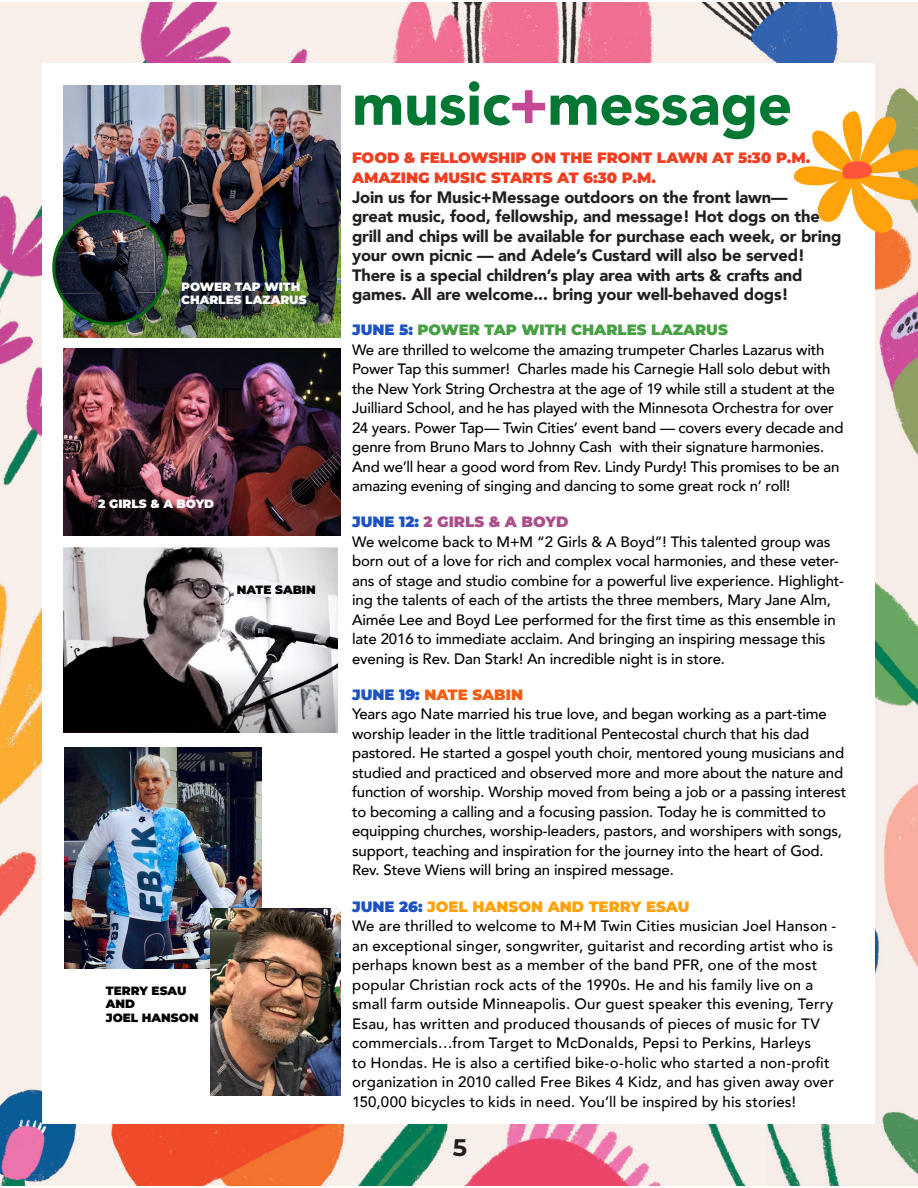
<style>
.page{position:relative;width:918px;height:1188px;background:#fff}
.page>*{position:absolute;margin:0;border:0;box-sizing:border-box;transform-origin:0 0}
.body_1{font:900 60px "Avenir";letter-spacing:-.005em;color:#073}
.body_1-2{font:700 24px "Montserrat";color:#231f20}
.body_1-3{font:900 16.5px/19.5px "Avenir";letter-spacing:-.01em;color:#231f20}
.body_1-4{font:500 15px/19.5px "Avenir";letter-spacing:-.01em;color:#000302}
.body_1-5{font:500 15px/19.5px "Avenir";letter-spacing:.01em;color:#000302}
.body_1-6{font:900 15px/19.8px "Montserrat";color:#f23d21}
.body_1-7{font:900 12px/13.5px "Montserrat";color:#fff}
.body_1-8{font:900 12px/13.5px "Montserrat";color:#000}
.s1{color:#c64796}
.s2{font-family:"Montserrat";font-weight:900;color:#1c52c1}
.s3{font-family:"Montserrat";font-weight:900;color:#47a043}
.s4{font-family:"Montserrat";font-weight:900;color:#ad4e8c}
.s5{font-family:"Montserrat";font-weight:900;color:#f35d11}
.s6{font-family:"Montserrat";font-weight:900;color:#ffa30a}
</style>
<div class="page">
<img style="left:0;top:2px;width:918px;height:1184px">
<div style="left:43px;top:64px;width:832px;height:1060px;background:#fff"></div>
<img style="left:63px;top:85px;width:277px;height:252px">
<img style="left:64px;top:348px;width:277px;height:188px">
<img style="left:64px;top:747px;width:197px;height:222px">
<img style="left:54px;top:212px;width:111px;height:112px">
<div style="left:52px;top:210px;width:116px;height:115px;border:3px solid #006c0d;border-radius:50%"></div>
<svg style="left:793px;top:111px;width:125px;height:122px"></svg>
<img style="left:63px;top:548px;width:275px;height:185px">
<img style="left:210px;top:909px;width:130px;height:187px">
<p class="body_1-7" style="left:181px;top:279px;width:127px">POWER TAP WITH<br>CHARLES LAZARUS</p>
<p class="body_1-7" style="left:98px;top:496px;width:117px">2 GIRLS &amp; A BOYD</p>
<p class="body_1-8" style="left:237px;top:582px;width:81px">NATE SABIN</p>
<p class="body_1-8" style="left:106px;top:983px;width:94px">TERRY ESAU<br>AND<br>JOEL HANSON</p>
<p class="body_1" style="left:352px;top:53px;width:442px">music<span class="s1">+</span>message</p>
<p class="body_1-6" style="left:352px;top:147px;width:460px">FOOD &amp; FELLOWSHIP ON THE FRONT LAWN AT 5:30 P.M.<br>AMAZING MUSIC STARTS AT 6:30 P.M.</p>
<p class="body_1-3" style="left:352px;top:187px;width:491px">Join us for Music+Message outdoors on the front lawn—<br>great music, food, fellowship, and message! Hot dogs on the grill and chips will be available for purchase each week, or bring your own picnic — and Adele’s Custard will also be served!<br>There is a special children’s play area with arts &amp; crafts and games. All are welcome... bring your well-behaved dogs!</p>
<p class="body_1-4" style="left:352px;top:319px;width:493px"><span class="s2">JUNE 5:</span> <span class="s3">POWER TAP WITH CHARLES LAZARUS<br></span>We are thrilled to welcome the amazing trumpeter Charles Lazarus with Power Tap this summer! Charles made his Carnegie Hall solo debut with the New York String Orchestra at the age of 19 while still a student at the Juilliard School, and he has played with the Minnesota Orchestra for over 24 years. Power Tap— Twin Cities’ event band — covers every decade and genre from Bruno Mars to Johnny Cash with their signature harmonies.<br>And we’ll hear a good word from Rev. Lindy Purdy! This promises to be an amazing evening of singing and dancing to some great rock n’ roll!</p>
<p class="body_1-4" style="left:352px;top:511px;width:493px"><span class="s2">JUNE 12:</span> <span class="s4">2 GIRLS &amp; A BOYD<br></span>We welcome back to M+M “2 Girls &amp; A Boyd”! This talented group was born out of a love for rich and complex vocal harmonies, and these veter&shy;ans of stage and studio combine for a powerful live experience. Highlight&shy;ing the talents of each of the artists the three members, Mary Jane Alm, Aimée Lee and Boyd Lee performed for the first time as this ensemble in late 2016 to immediate acclaim. And bringing an inspiring message this evening is Rev. Dan Stark! An incredible night is in store.</p>
<p class="body_1-4" style="left:352px;top:684px;width:496px"><span class="s2">JUNE 19:</span> <span class="s5">NATE SABIN<br></span>Years ago Nate married his true love, and began working as a part-time worship leader in the little traditional Pentecostal church that his dad pastored. He started a gospel youth choir, mentored young musicians and studied and practiced and observed more and more about the nature and function of worship. Worship moved from being a job or a passing interest to becoming a calling and a focusing passion. Today he is committed to equipping churches, worship-leaders, pastors, and worshipers with songs, support, teaching and inspiration for the journey into the heart of God.<br>Rev. Steve Wiens will bring an inspired message.</p>
<p class="body_1-5" style="left:352px;top:896px;width:486px"><span class="s2">JUNE 26:</span> <span class="s6">JOEL HANSON AND TERRY ESAU<br></span>We are thrilled to welcome to M+M Twin Cities musician Joel Hanson - an exceptional singer, songwriter, guitarist and recording artist who is</p>
<p class="body_1-5" style="left:352px;top:954px;width:483px">perhaps known best as a member of the band PFR, one of the most popular Christian rock acts of the 1990s. He and his family live on a small farm outside Minneapolis. Our guest speaker this evening, Terry Esau, has written and produced thousands of pieces of music for TV commercials…from Target to McDonalds, Pepsi to Perkins, Harleys<br>to Hondas. He is also a certified bike-o-holic who started a non-profit organization in 2010 called Free Bikes 4 Kidz, and has given away over 150,000 bicycles to kids in need. You’ll be inspired by his stories!</p>
<p class="body_1-2" style="left:453px;top:1130px;width:16px">5</p>
</div>
